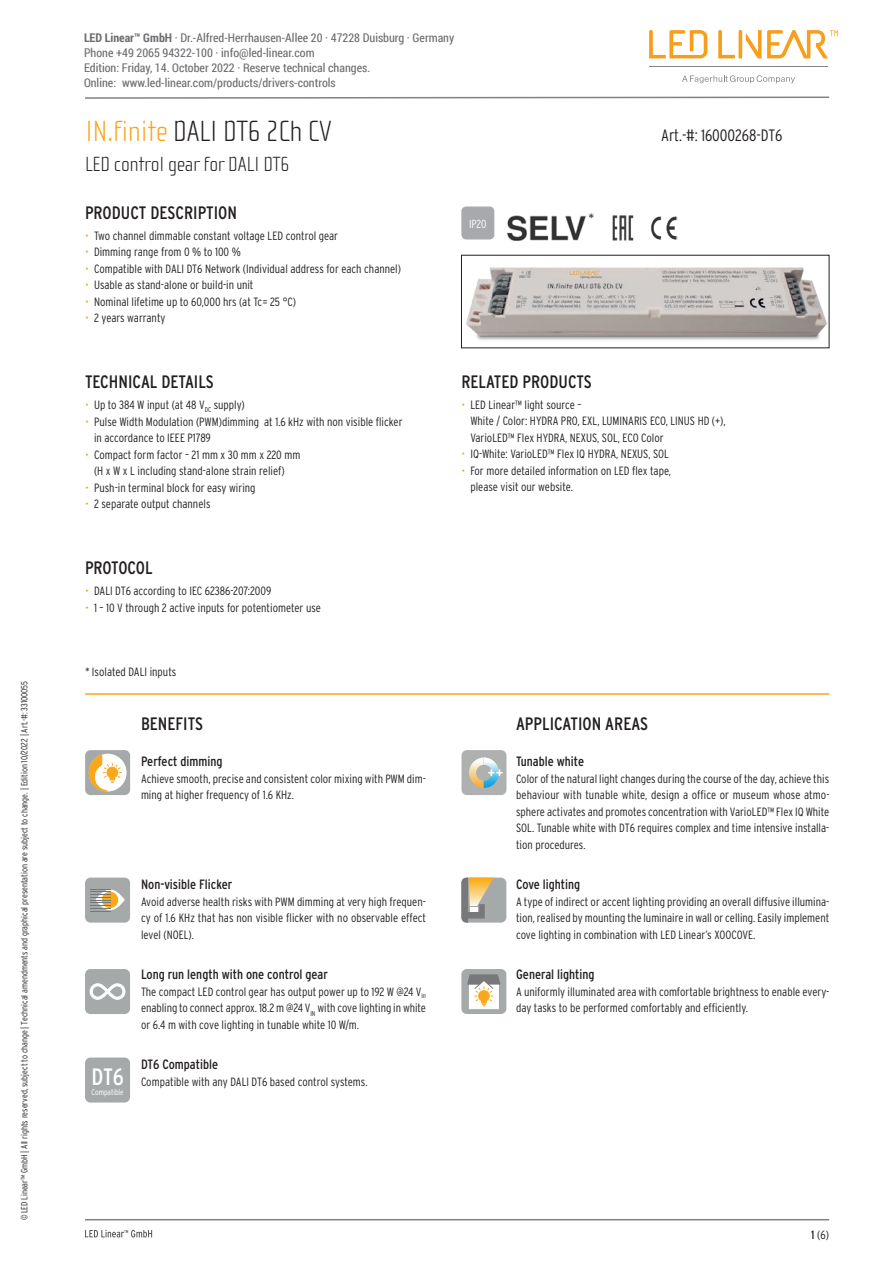
<style>
.page{position:relative;width:893px;height:1263px;background:#fff}
.page>*{position:absolute;margin:0;border:0;box-sizing:border-box;transform-origin:0 0}
.t1{font:100 30px "Cholla Sans OT";letter-spacing:-.005em;color:#231f20}
.t2{font:100 21px "Cholla Sans OT";letter-spacing:-.005em;color:#231f20}
.t3{font:condensed 18px "Interstate";color:#231f20}
.t4{font:300 condensed 16.5px "Interstate";letter-spacing:-.005em;color:#231f20}
.t5{font:300 condensed 15px "Interstate";color:#231f20}
.t6{font:condensed 13.5px "Interstate";color:#231f20}
.t7{font:300 condensed 12px/16.5px "Interstate";color:#231f20}
.t8{font:12px/15px "Roboto Condensed";color:#6c6d70}
.t9{font:300 condensed 11.7px "Interstate";color:#fff}
.t10{font:300 condensed 9px "Interstate";letter-spacing:-.005em;color:#231f20}
.t11{font:300 condensed 8.25px "Interstate";letter-spacing:-.01em;color:#fff}
.s1{font-weight:700}
.s2{color:#f9a51b}
.s3{font-weight:400;font-size:23.7px;color:#fff}
.s4{font-weight:400}
</style>
<div class="page">
<hr style="left:85px;top:1219px;width:744px;height:1px;background:#808285">
<svg style="left:85px;top:1230px;width:67px;height:7px"></svg>
<svg style="left:85px;top:96px;width:745px;height:3px"></svg>
<svg style="left:649px;top:30px;width:58px;height:28px"></svg>
<svg style="left:718px;top:30px;width:120px;height:28px"></svg>
<hr style="left:649px;top:67px;width:179px;height:1px;background:#848384">
<svg style="left:682px;top:75px;width:113px;height:8px"></svg>
<hr style="left:85px;top:693px;width:744px;height:2px;background:#f9a51b">
<img style="left:466px;top:267px;width:361px;height:73px">
<img style="left:506px;top:215px;width:80px;height:26px">
<img style="left:612px;top:215px;width:22px;height:26px">
<img style="left:651px;top:216px;width:26px;height:24px">
<div style="left:462px;top:207px;width:32px;height:32px;background:#a8a9ad;border-radius:4px"></div>
<div style="left:461px;top:206px;width:33px;height:33px;border:1px solid #a8a9ad;border-radius:4px"></div>
<div style="left:85px;top:1057px;width:45px;height:45px;background:#a6a9aa;border-radius:5px"></div>
<div style="left:85px;top:969px;width:45px;height:45px;background:#a6a9aa;border-radius:5px"></div>
<svg style="left:89px;top:983px;width:37px;height:17px"></svg>
<div style="left:85px;top:878px;width:45px;height:45px;background:#a6a9aa;border-radius:5px"></div>
<svg style="left:95px;top:889px;width:30px;height:21px"></svg>
<div style="left:102px;top:892px;width:16px;height:16px;background:#f9a81b;border-radius:50%"></div>
<svg style="left:90px;top:889px;width:21px;height:22px"></svg>
<div style="left:85px;top:750px;width:45px;height:45px;background:#a6a9aa;border-radius:5px"></div>
<svg style="left:89px;top:753px;width:38px;height:39px"></svg>
<svg style="left:85px;top:754px;width:37px;height:37px"></svg>
<div style="left:461px;top:878px;width:45px;height:45px;background:#a6a9aa;border-radius:5px"></div>
<svg style="left:461px;top:878px;width:33px;height:44px"></svg>
<div style="left:461px;top:969px;width:45px;height:45px;background:#a6a9aa;border-radius:5px"></div>
<div style="left:469px;top:984px;width:30px;height:25px;background:#fff"></div>
<svg style="left:467px;top:974px;width:34px;height:32px"></svg>
<div style="left:461px;top:750px;width:45px;height:45px;background:#aeb1b0;border-radius:5px"></div>
<svg style="left:469px;top:757px;width:34px;height:31px"></svg>
<p class="t10" style="left:19px;top:1220px;width:541px;rotate:-90deg">© LED Linear™ GmbH | All rights reserved, subject to change | Technical amendments and graphical presentation are subject to change. | Edition 10/2022 | Art.-#: 33100055</p>
<p class="t8" style="left:84px;top:29px;width:372px"><span class="s1">LED Linear™ GmbH</span> · Dr.-Alfred-Herrhausen-Allee 20 · 47228 Duisburg · Germany Phone +49 2065 94322-100 · info@led-linear.com<br>Edition: Friday, 14. October 2022 · Reserve technical changes.<br>Online: www.led-linear.com/products/drivers-controls</p>
<h1 class="t1" style="left:85px;top:115px;width:248px"><span class="s2">IN.finite</span> DALI DT6 2Ch CV</h1>
<h2 class="t2" style="left:85px;top:153px;width:206px">LED control gear for DALI DT6</h2>
<h3 class="t3" style="left:85px;top:201px;width:154px">PRODUCT DESCRIPTION</h3>
<p class="t7" style="left:85px;top:227px;width:255px"><span class="s2">•</span> Two channel dimmable constant voltage LED control gear</p>
<p class="t7" style="left:85px;top:243px;width:157px"><span class="s2">•</span> Dimming range from 0 % to 100 %</p>
<p class="t7" style="left:85px;top:260px;width:318px"><span class="s2">•</span> Compatible with DALI DT6 Network (Individual address for each channel)</p>
<p class="t7" style="left:85px;top:276px;width:170px"><span class="s2">•</span> Usable as stand-alone or build-in unit</p>
<p class="t7" style="left:85px;top:293px;width:213px"><span class="s2">•</span> Nominal lifetime up to 60,000 hrs (at Tc= 25 °C)</p>
<p class="t7" style="left:85px;top:309px;width:82px"><span class="s2">•</span> 2 years warranty</p>
<p class="t9" style="left:469px;top:216px;width:19px">IP20</p>
<p class="t5" style="left:589px;top:210px;width:7px">*</p>
<h3 class="t4" style="left:661px;top:125px;width:123px">Art.-#: 16000268-DT6</h3>
<h3 class="t3" style="left:85px;top:371px;width:130px">TECHNICAL DETAILS</h3>
<p class="t7" style="left:85px;top:396px;width:161px"><span class="s2">•</span> Up to 384 W input (at 48 V<sub>DC</sub> supply)</p>
<p class="t7" style="left:94px;top:413px;width:310px;text-indent:-9px"><span class="s2">•</span> Pulse Width Modulation (PWM)dimming at 1.6 kHz with non visible flicker in accordance to IEEE P1789</p>
<p class="t7" style="left:85px;top:446px;width:217px;text-align:center"><span class="s2">•</span> Compact form factor – 21 mm x 30 mm x 220 mm (H x W x L including stand-alone strain relief)</p>
<p class="t7" style="left:85px;top:479px;width:172px"><span class="s2">•</span> Push-in terminal block for easy wiring</p>
<p class="t7" style="left:85px;top:495px;width:127px"><span class="s2">•</span> 2 separate output channels</p>
<h3 class="t3" style="left:461px;top:371px;width:132px">RELATED PRODUCTS</h3>
<p class="t7" style="left:470px;top:396px;width:257px;text-indent:-9px"><span class="s2">•</span> LED Linear™ light source –<br>White / Color: HYDRA PRO, EXL, LUMINARIS ECO, LINUS HD (+),<br>VarioLED™ Flex HYDRA, NEXUS, SOL, ECO Color</p>
<p class="t7" style="left:461px;top:446px;width:209px"><span class="s2">•</span> IQ-White: VarioLED™ Flex IQ HYDRA, NEXUS, SOL</p>
<p class="t7" style="left:470px;top:462px;width:202px;text-indent:-9px"><span class="s2">•</span> For more detailed information on LED flex tape, please visit our website.</p>
<h3 class="t3" style="left:85px;top:557px;width:69px">PROTOCOL</h3>
<p class="t7" style="left:85px;top:582px;width:188px"><span class="s2">•</span> DALI DT6 according to IEC 62386-207:2009</p>
<p class="t7" style="left:85px;top:599px;width:237px"><span class="s2">•</span> 1 – 10 V through 2 active inputs for potentiometer use</p>
<p class="t7" style="left:85px;top:663px;width:93px">* Isolated DALI inputs</p>
<h3 class="t3" style="left:141px;top:713px;width:63px">BENEFITS</h3>
<p class="t6" style="left:141px;top:753px;width:83px">Perfect dimming</p>
<p class="t7" style="left:141px;top:770px;width:286px">Achieve smooth, precise and consistent color mixing with PWM dim&shy;ming at higher frequency of 1.6 KHz.</p>
<p class="t6" style="left:141px;top:876px;width:93px">Non-visible Flicker</p>
<p class="t7" style="left:141px;top:893px;width:287px;text-align:justify">Avoid adverse health risks with PWM dimming at very high frequen&shy;cy of 1.6 KHz that has non visible flicker with no observable effect level (NOEL).</p>
<p class="t6" style="left:141px;top:966px;width:188px">Long run length with one control gear</p>
<p class="t7" style="left:141px;top:983px;width:287px;text-align:justify">The compact LED control gear has output power up to 192 W @24 V<sub>in </sub>enabling to connect approx. 18.2 m @24 V<sub>IN</sub> with cove lighting in white or 6.4 m with cove lighting in tunable white 10 W/m.</p>
<p class="t6" style="left:141px;top:1056px;width:79px">DT6 Compatible</p>
<p class="t7" style="left:91px;top:1073px;width:278px"><span class="s3">DT6</span> Compatible with any DALI DT6 based control systems.</p>
<p class="t11" style="left:91px;top:1087px;width:34px">Compatible</p>
<h3 class="t3" style="left:516px;top:713px;width:134px">APPLICATION AREAS</h3>
<p class="t6" style="left:516px;top:753px;width:70px">Tunable white</p>
<p class="t7" style="left:516px;top:770px;width:315px;text-align:justify">Color of the natural light changes during the course of the day, achieve this behaviour with tunable white, design a office or museum whose atmo&shy;sphere activates and promotes concentration with VarioLED™ Flex IQ White SOL. Tunable white with DT6 requires complex and time intensive installa&shy;tion procedures.</p>
<p class="t6" style="left:516px;top:876px;width:66px">Cove lighting</p>
<p class="t7" style="left:516px;top:893px;width:315px;text-align:justify">A type of indirect or accent lighting providing an overall diffusive illumina&shy;tion, realised by mounting the luminaire in wall or celling. Easily implement cove lighting in combination with LED Linear’s XOOCOVE.</p>
<p class="t6" style="left:516px;top:966px;width:80px">General lighting</p>
<p class="t7" style="left:516px;top:983px;width:315px">A uniformly illuminated area with comfortable brightness to enable every&shy;day tasks to be performed comfortably and efficiently.</p>
<p class="t7" style="left:811px;top:1226px;width:19px"><span class="s4">1</span> (6)</p>
</div>
